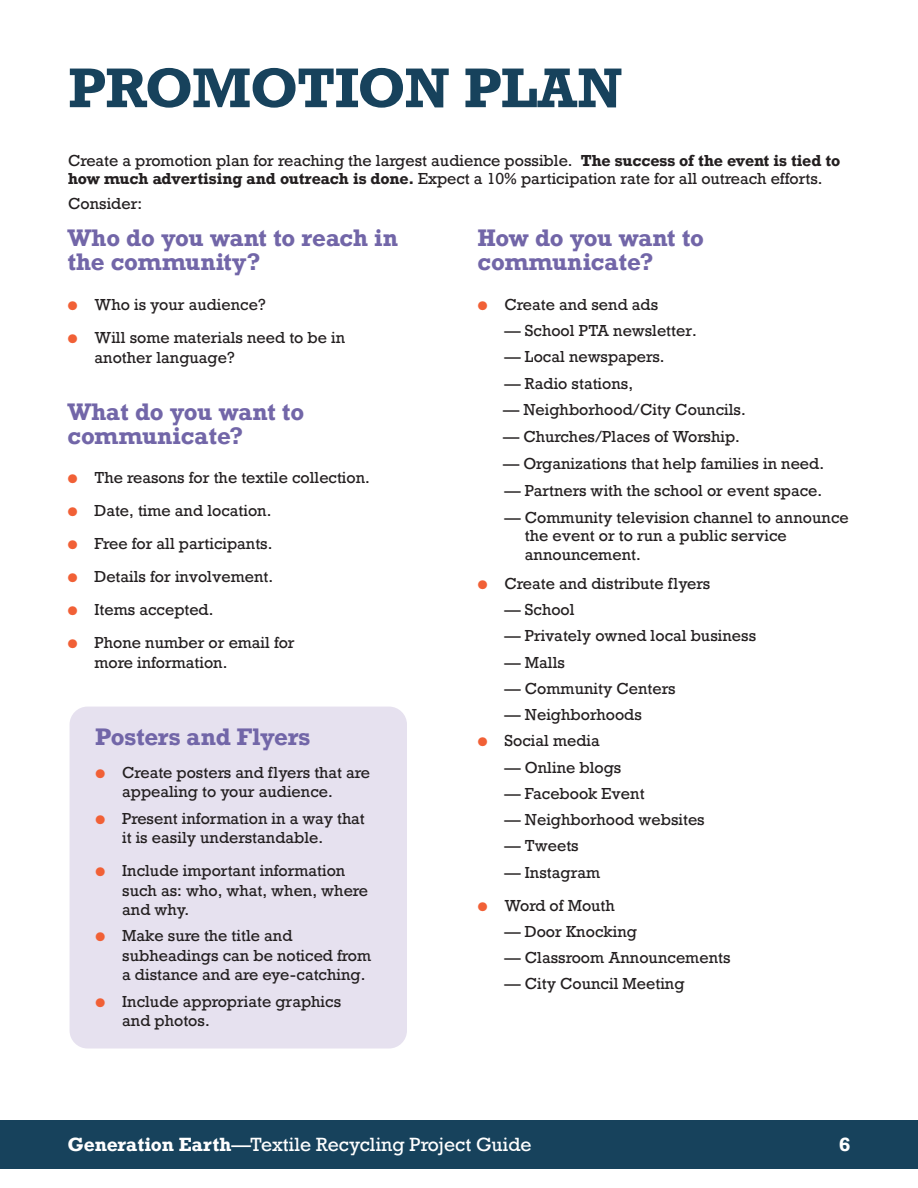
<style>
.page{position:relative;width:918px;height:1188px;background:#fff}
.page>*{position:absolute;margin:0;border:0;box-sizing:border-box;transform-origin:0 0}
.t1{font:700 52.5px "Rockwell";letter-spacing:-.025em;color:#17425c}
.t2{font:700 22.5px/24px "Rockwell";letter-spacing:-.01em;color:#7266a8}
.t3{font:18px "Rockwell";color:#fff}
.t4{font:700 18px "Rockwell";color:#fff}
.t5{font:15px/19.5px "Rockwell";color:#231f20}
.s1{font-weight:700}
.s2{font-family:"Proxima Nova";color:#f16036}
</style>
<div class="page">
<div style="left:0;top:1120px;width:918px;height:49px;background:#17425c"></div>
<div style="left:70px;top:707px;width:337px;height:342px;background:#e6e1ef;border-radius:18px"></div>
<h1 class="t1" style="left:68px;top:54px;width:556px">PROMOTION PLAN</h1>
<p class="t5" style="left:68px;top:152px;width:774px;line-height:18px">Create a promotion plan for reaching the largest audience possible. <span class="s1">The success of the event is tied to how much advertising and outreach is done.</span> Expect a 10% participation rate for all outreach efforts.</p>
<p class="t5" style="left:68px;top:194px;width:76px">Consider:</p>
<h2 class="t2" style="left:68px;top:226px;width:332px">Who do you want to reach in the community?</h2>
<p class="t5" style="left:68px;top:295px;width:200px"><span class="s2">●</span> Who is your audience?</p>
<p class="t5" style="left:94px;top:328px;width:252px;text-indent:-27px"><span class="s2">●</span> Will some materials need to be in another language?</p>
<h2 class="t2" style="left:68px;top:399px;width:238px">What do you want to communicate?</h2>
<p class="t5" style="left:68px;top:469px;width:304px"><span class="s2">●</span> The reasons for the textile collection.</p>
<p class="t5" style="left:68px;top:502px;width:206px"><span class="s2">●</span> Date, time and location.</p>
<p class="t5" style="left:68px;top:535px;width:207px"><span class="s2">●</span> Free for all participants.</p>
<p class="t5" style="left:68px;top:568px;width:207px"><span class="s2">●</span> Details for involvement.</p>
<p class="t5" style="left:68px;top:601px;width:148px"><span class="s2">●</span> Items accepted.</p>
<p class="t5" style="left:94px;top:634px;width:202px;text-indent:-27px"><span class="s2">●</span> Phone number or email for more information.</p>
<h2 class="t2" style="left:95px;top:724px;width:217px">Posters and Flyers</h2>
<p class="t5" style="left:122px;top:763px;width:249px;text-indent:-27px"><span class="s2">●</span> Create posters and flyers that are appealing to your audience.</p>
<p class="t5" style="left:122px;top:809px;width:244px;text-indent:-27px"><span class="s2">●</span> Present information in a way that it is easily understandable.</p>
<p class="t5" style="left:122px;top:861px;width:247px;text-indent:-27px"><span class="s2">●</span> Include important information such as: who, what, when, where and why.</p>
<p class="t5" style="left:122px;top:926px;width:251px;text-indent:-27px"><span class="s2">●</span> Make sure the title and subheadings can be noticed from a distance and are eye-catching.</p>
<p class="t5" style="left:122px;top:992px;width:221px;text-indent:-27px"><span class="s2">●</span> Include appropriate graphics and photos.</p>
<h2 class="t2" style="left:478px;top:225px;width:228px">How do you want to communicate?</h2>
<p class="t5" style="left:478px;top:295px;width:182px"><span class="s2">●</span> Create and send ads</p>
<p class="t5" style="left:505px;top:321px;width:194px">— School PTA newsletter.</p>
<p class="t5" style="left:505px;top:347px;width:162px">— Local newspapers.</p>
<p class="t5" style="left:505px;top:374px;width:130px">— Radio stations,</p>
<p class="t5" style="left:503px;top:400px;width:244px">— Neighborhood/City Councils.</p>
<p class="t5" style="left:503px;top:427px;width:238px">— Churches/Places of Worship.</p>
<p class="t5" style="left:503px;top:454px;width:323px">— Organizations that help families in need.</p>
<p class="t5" style="left:505px;top:481px;width:319px">— Partners with the school or event space.</p>
<p class="t5" style="left:525px;top:509px;width:325px;line-height:18px;text-indent:-20px">— Community television channel to announce the event or to run a public service</p>
<p class="t5" style="left:525px;top:545px;width:118px">announcement.</p>
<p class="t5" style="left:478px;top:574px;width:234px"><span class="s2">●</span> Create and distribute flyers</p>
<p class="t5" style="left:505px;top:600px;width:72px">— School</p>
<p class="t5" style="left:505px;top:626px;width:253px">— Privately owned local business</p>
<p class="t5" style="left:505px;top:653px;width:62px">— Malls</p>
<p class="t5" style="left:505px;top:679px;width:172px">— Community Centers</p>
<p class="t5" style="left:505px;top:705px;width:139px">— Neighborhoods</p>
<p class="t5" style="left:478px;top:731px;width:124px"><span class="s2">●</span> Social media</p>
<p class="t5" style="left:505px;top:758px;width:118px">— Online blogs</p>
<p class="t5" style="left:505px;top:784px;width:141px">— Facebook Event</p>
<p class="t5" style="left:505px;top:810px;width:202px">— Neighborhood websites</p>
<p class="t5" style="left:505px;top:836px;width:76px">— Tweets</p>
<p class="t5" style="left:505px;top:863px;width:97px">— Instagram</p>
<p class="t5" style="left:478px;top:896px;width:139px"><span class="s2">●</span> Word of Mouth</p>
<p class="t5" style="left:505px;top:922px;width:134px">— Door Knocking</p>
<p class="t5" style="left:505px;top:948px;width:227px">— Classroom Announcements</p>
<p class="t5" style="left:505px;top:974px;width:182px">— City Council Meeting</p>
<p class="t3" style="left:68px;top:1133px;width:466px"><span class="s1">Generation Earth</span>—Textile Recycling Project Guide</p>
<p class="t4" style="left:839px;top:1132px;width:13px">6</p>
</div>
